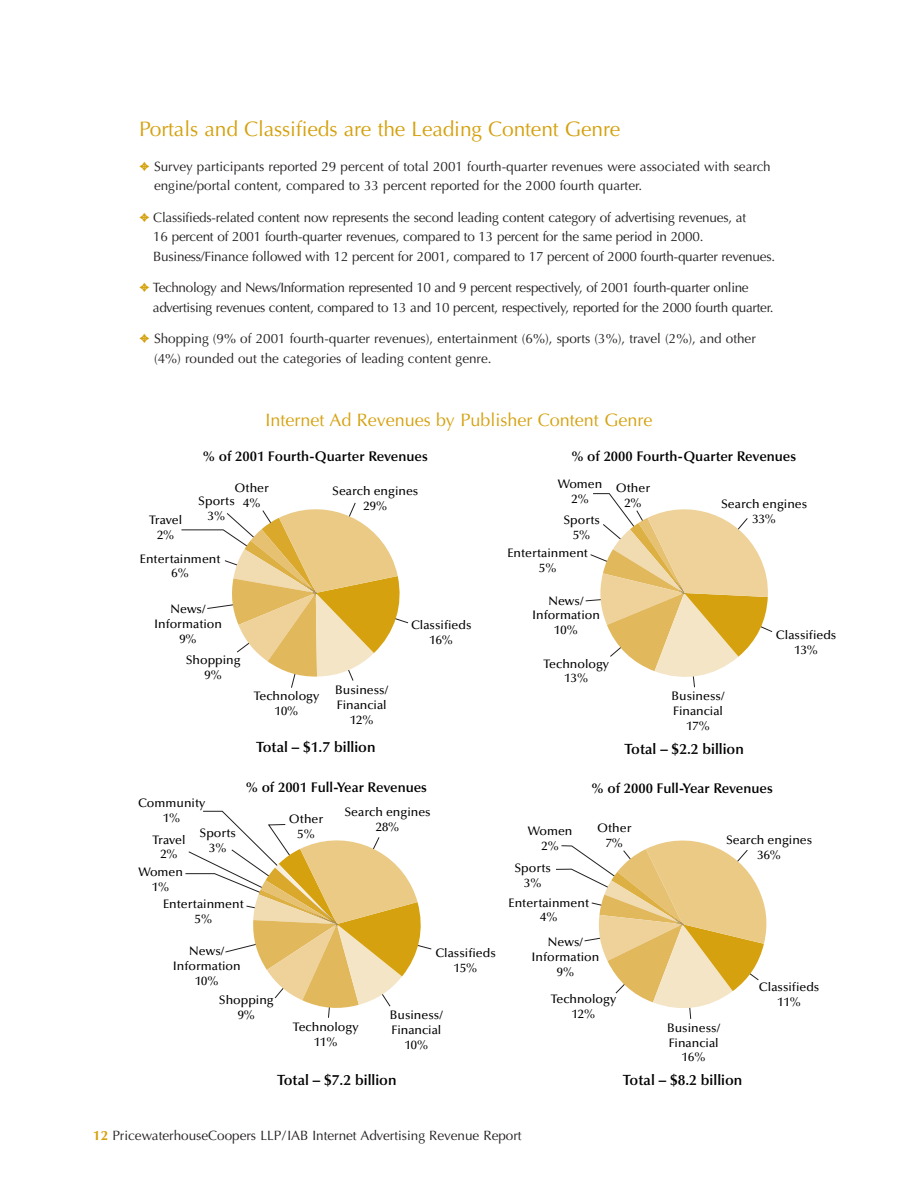
<style>
.page{position:relative;width:918px;height:1188px;background:#fff}
.page>*{position:absolute;margin:0;border:0;box-sizing:border-box;transform-origin:0 0}
.t1{font:21px "Optima";letter-spacing:-.005em;color:#d5a10e}
.t2{font:18px "Optima";color:#d5a10e}
.t3{font:600 14.85px "Optima";color:#000}
.t4{font:600 14.1px "Optima";color:#000}
.t5{font:13.5px/19.5px "Optima";letter-spacing:-.015em;color:#231f20}
.t6{font:500 12.3px/14.9px "Optima";color:#000;text-align:center}
.s1{color:#d5a10e}
.s2{font-weight:700;color:#d5a10e}
</style>
<div class="page">
<svg style="left:181px;top:502px;width:228px;height:186px"></svg>
<svg style="left:585px;top:493px;width:188px;height:195px"></svg>
<svg style="left:185px;top:810px;width:247px;height:208px"></svg>
<svg style="left:252px;top:829px;width:173px;height:181px"></svg>
<svg style="left:556px;top:840px;width:211px;height:179px"></svg>
<h1 class="t1" style="left:139px;top:120px;width:483px">Portals and Classifieds are the Leading Content Genre</h1>
<p class="t5" style="left:154px;top:158px;width:618px;text-indent:-15px"><span class="s1">✦</span> Survey participants reported 29 percent of total 2001 fourth-quarter revenues were associated with search engine/portal content, compared to 33 percent reported for the 2000 fourth quarter.</p>
<p class="t5" style="left:153px;top:209px;width:623px;text-indent:-14px"><span class="s1">✦</span> Classifieds-related content now represents the second leading content category of advertising revenues, at<br>16 percent of 2001 fourth-quarter revenues, compared to 13 percent for the same period in 2000.<br>Business/Finance followed with 12 percent for 2001, compared to 17 percent of 2000 fourth-quarter revenues.</p>
<p class="t5" style="left:153px;top:279px;width:622px;text-indent:-14px"><span class="s1">✦</span> Technology and News/Information represented 10 and 9 percent respectively, of 2001 fourth-quarter online advertising revenues content, compared to 13 and 10 percent, respectively, reported for the 2000 fourth quarter.</p>
<p class="t5" style="left:154px;top:330px;width:603px;text-indent:-15px"><span class="s1">✦</span> Shopping (9% of 2001 fourth-quarter revenues), entertainment (6%), sports (3%), travel (2%), and other (4%) rounded out the categories of leading content genre.</p>
<p class="t6" style="left:149px;top:514px;width:35px">Travel<br>2%</p>
<h2 class="t2" style="left:266px;top:412px;width:388px">Internet Ad Revenues by Publisher Content Genre</h2>
<p class="t4" style="left:203px;top:451px;width:226px">% of 2001 Fourth-Quarter Revenues</p>
<p class="t6" style="left:332px;top:484px;width:88px">Search engines</p>
<p class="t6" style="left:198px;top:495px;width:38px">Sports</p>
<p class="t6" style="left:364px;top:499px;width:25px">29%</p>
<p class="t6" style="left:208px;top:509px;width:19px">3%</p>
<p class="t6" style="left:235px;top:481px;width:36px">Other<br>4%</p>
<p class="t4" style="left:571px;top:451px;width:226px">% of 2000 Fourth-Quarter Revenues</p>
<p class="t6" style="left:721px;top:498px;width:88px">Search engines</p>
<p class="t6" style="left:563px;top:514px;width:38px">Sports</p>
<p class="t6" style="left:753px;top:513px;width:25px">33%</p>
<p class="t6" style="left:573px;top:529px;width:19px">5%</p>
<p class="t6" style="left:558px;top:478px;width:46px">Women<br>2%</p>
<p class="t6" style="left:616px;top:481px;width:36px">Other<br>2%</p>
<p class="t6" style="left:140px;top:552px;width:82px">Entertainment<br>6%</p>
<p class="t6" style="left:154px;top:603px;width:69px">News/<br>Information<br>9%</p>
<p class="t6" style="left:186px;top:654px;width:57px">Shopping<br>9%</p>
<p class="t6" style="left:254px;top:690px;width:67px">Technology<br>10%</p>
<p class="t6" style="left:335px;top:683px;width:54px">Business/<br>Financial<br>12%</p>
<p class="t3" style="left:256px;top:741px;width:121px">Total – $1.7 billion</p>
<p class="t6" style="left:411px;top:619px;width:62px">Classifieds<br>16%</p>
<p class="t6" style="left:138px;top:796px;width:69px">Community<br>1%</p>
<p class="t6" style="left:152px;top:833px;width:35px">Travel<br>2%</p>
<p class="t6" style="left:138px;top:865px;width:46px">Women<br>1%</p>
<p class="t6" style="left:199px;top:826px;width:38px">Sports</p>
<p class="t6" style="left:209px;top:841px;width:19px">3%</p>
<p class="t4" style="left:246px;top:782px;width:183px">% of 2001 Full-Year Revenues</p>
<p class="t6" style="left:344px;top:806px;width:88px">Search engines</p>
<p class="t6" style="left:289px;top:812px;width:36px">Other<br>5%</p>
<p class="t6" style="left:376px;top:821px;width:25px">28%</p>
<p class="t6" style="left:163px;top:898px;width:82px">Entertainment<br>5%</p>
<p class="t6" style="left:173px;top:945px;width:69px">News/<br>Information<br>10%</p>
<p class="t6" style="left:219px;top:993px;width:57px">Shopping<br>9%</p>
<p class="t6" style="left:293px;top:1020px;width:67px">Technology<br>11%</p>
<p class="t6" style="left:435px;top:946px;width:62px">Classifieds<br>15%</p>
<p class="t6" style="left:390px;top:1008px;width:54px">Business/<br>Financial<br>10%</p>
<p class="t3" style="left:277px;top:1074px;width:121px">Total – $7.2 billion</p>
<p class="t6" style="left:507px;top:546px;width:82px">Entertainment<br>5%</p>
<p class="t6" style="left:532px;top:594px;width:69px">News/<br>Information<br>10%</p>
<p class="t6" style="left:544px;top:657px;width:67px">Technology<br>13%</p>
<p class="t6" style="left:672px;top:690px;width:54px">Business/<br>Financial<br>17%</p>
<p class="t3" style="left:624px;top:743px;width:121px">Total – $2.2 billion</p>
<p class="t6" style="left:776px;top:629px;width:62px">Classifieds<br>13%</p>
<p class="t6" style="left:528px;top:825px;width:46px">Women<br>2%</p>
<p class="t6" style="left:514px;top:862px;width:38px">Sports<br>3%</p>
<p class="t4" style="left:592px;top:782px;width:183px">% of 2000 Full-Year Revenues</p>
<p class="t6" style="left:597px;top:822px;width:36px">Other<br>7%</p>
<p class="t6" style="left:726px;top:834px;width:88px">Search engines<br>36%</p>
<p class="t6" style="left:509px;top:896px;width:82px">Entertainment<br>4%</p>
<p class="t6" style="left:532px;top:936px;width:69px">News/<br>Information<br>9%</p>
<p class="t6" style="left:551px;top:993px;width:67px">Technology<br>12%</p>
<p class="t6" style="left:667px;top:1021px;width:54px">Business/<br>Financial<br>16%</p>
<p class="t3" style="left:623px;top:1074px;width:121px">Total – $8.2 billion</p>
<p class="t6" style="left:759px;top:981px;width:62px">Classifieds<br>11%</p>
<p class="t5" style="left:93px;top:1127px;width:430px"><span class="s2">12</span> PricewaterhouseCoopers LLP/IAB Internet Advertising Revenue Report</p>
</div>
